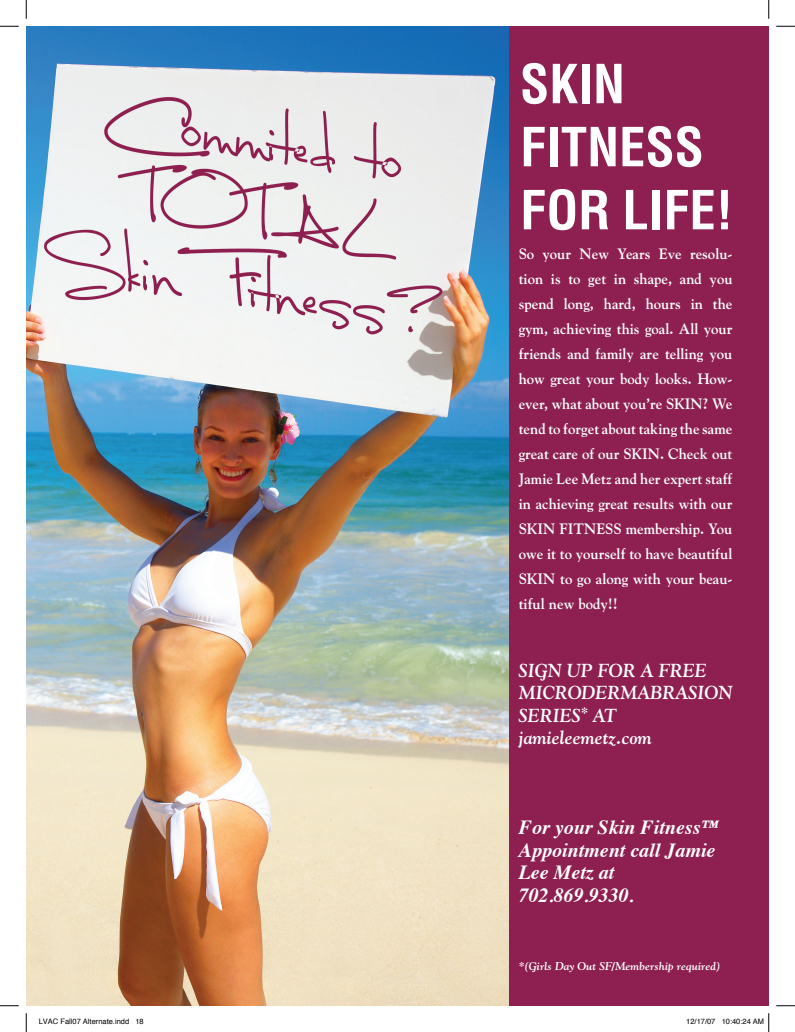
<style>
.page{position:relative;width:795px;height:1032px;background:#fff}
.page>*{position:absolute;margin:0;border:0;box-sizing:border-box;transform-origin:0 0}
.t1{font:700 condensed 52.5px "Helvetica";color:#fff}
.t2{font:italic 700 20px/22.5px "Times";color:#fff}
.t3{font:italic 700 18.75px "Goudy";color:#fff;scale:.96 1}
.t4{font:700 15px/25px "Goudy";color:#fff;text-align:justify}
.t5{font:italic 700 11.25px "Goudy";color:#fff}
.t6{font:7.5px "Helvetica";color:#000}
</style>
<div class="page">
<div style="left:507px;top:26px;width:262px;height:979px;background:#8e2051"></div>
<img style="left:26px;top:26px;width:483px;height:979px">
<svg style="left:0;top:25px;width:19px;height:2px"></svg>
<svg style="left:776px;top:25px;width:19px;height:2px"></svg>
<svg style="left:0;top:1005px;width:19px;height:1px"></svg>
<svg style="left:776px;top:1005px;width:19px;height:1px"></svg>
<svg style="left:25px;top:0;width:2px;height:19px"></svg>
<svg style="left:25px;top:1013px;width:2px;height:18px"></svg>
<svg style="left:768px;top:0;width:2px;height:19px"></svg>
<svg style="left:768px;top:1013px;width:2px;height:18px"></svg>
<p class="t1" style="left:520px;top:52px;width:107px">SKIN</p>
<p class="t1" style="left:520px;top:115px;width:185px">FITNESS</p>
<p class="t1" style="left:520px;top:178px;width:215px">FOR LIFE!</p>
<p class="t4" style="left:519px;top:241px;width:215px">So your New Years Eve resolu&shy;tion is to get in shape, and you spend long, hard, hours in the gym, achieving this goal. All your friends and family are telling you how great your body looks. How&shy;ever, what about you’re SKIN? We tend to forget about taking the same great care of our SKIN. Check out Jamie Lee Metz and her expert staff in achieving great results with our SKIN FITNESS membership. You owe it to yourself to have beautiful SKIN to go along with your beau&shy;tiful new body!!</p>
<p class="t3" style="left:519px;top:658px;width:197px">SIGN UP FOR A FREE</p>
<p class="t3" style="left:519px;top:681px;width:224px">MICRODERMABRASION</p>
<p class="t3" style="left:519px;top:703px;width:104px">SERIES<sup>*</sup> AT</p>
<p class="t3" style="left:519px;top:726px;width:140px">jamieleemetz.com</p>
<p class="t2" style="left:519px;top:814px;width:203px">For your Skin Fitness™<br>Appointment call Jamie<br>Lee Metz at</p>
<p class="t2" style="left:519px;top:882px;width:116px">702.869.9330.</p>
<p class="t5" style="left:519px;top:958px;width:203px">*(Girls Day Out SF/Membership required)</p>
<p class="t6" style="left:39px;top:1015px;width:107px">LVAC Fall07 Alternate.indd 18</p>
<p class="t6" style="left:686px;top:1015px;width:79px">12/17/07 10:40:24 AM</p>
</div>
